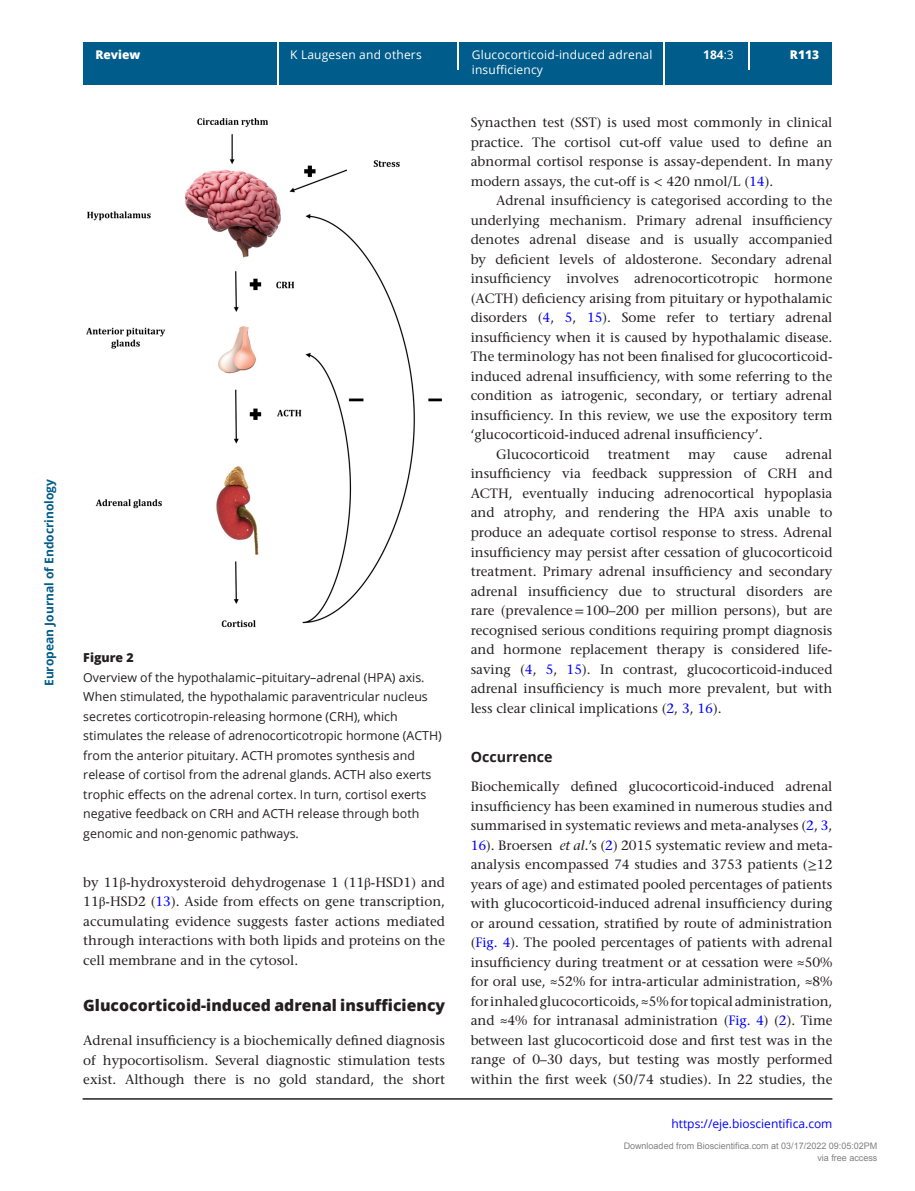
<style>
.page{position:relative;width:915px;height:1191px;background:#fff}
.page>*{position:absolute;margin:0;border:0;box-sizing:border-box;transform-origin:0 0}
.t1{font:800 15.75px "Open Sans";color:#231f20}
.t2{font:700 14.25px "Open Sans";color:#231f20}
.TXI{font:500 13.5px/19.5px "Stone Serif Std";color:#231f20;text-align:justify}
.TXT{font:500 13.5px/19.5px "Stone Serif Std";color:#231f20;text-align:justify}
.FC{font:12.3px/19.5px "Open Sans";color:#231f20}
.FC-2{font:800 12.3px "Open Sans";color:#231f20}
.t3{font:12px "Open Sans";letter-spacing:.015em;color:#fff}
.t4{font:700 12px "Open Sans";color:#005c8a}
.t5{font:12px "Open Sans";color:#00f}
.t6{font:800 12px "Open Sans";color:#fff}
.t7{font:700 12px "Open Sans";color:#fff}
.t8{font:9px/12px "Arial";color:rgb(0 0 0/.5);text-align:right}
.s1{font-weight:400}
.s2{font-family:"STIX General";font-weight:400}
.s3{color:#00f}
.s4{font-style:italic}
</style>
<div class="page">
<div style="left:83px;top:42px;width:748px;height:43px;background:#005c8a"></div>
<hr style="left:277px;top:42px;width:1px;height:43px;background:#fff">
<hr style="left:663px;top:42px;width:1px;height:43px;background:#fff">
<hr style="left:457px;top:42px;width:2px;height:27px;background:#fff">
<hr style="left:747px;top:42px;width:2px;height:27px;background:#fff">
<hr style="left:83px;top:1098px;width:749px;height:1px;background:#231f20">
<img style="left:86px;top:118px;width:356px;height:509px">
<p class="t4" style="left:41px;top:686px;width:209px;rotate:-90deg">European Journal of Endocrinology</p>
<p class="t6" style="left:95px;top:46px;width:47px">Review</p>
<p class="t3" style="left:290px;top:47px;width:133px">K Laugesen and others</p>
<p class="t3" style="left:471px;top:47px;width:182px">Glucocorticoid-induced adrenal</p>
<p class="t7" style="left:703px;top:46px;width:32px">184<span class="s1">:3</span></p>
<p class="t6" style="left:789px;top:46px;width:31px">R113</p>
<p class="t3" style="left:471px;top:61px;width:73px">insufficiency</p>
<p class="FC-2" style="left:83px;top:648px;width:52px">Figure 2</p>
<p class="FC" style="left:83px;top:667px;width:360px">Overview of the hypothalamic–pituitary–adrenal (HPA) axis.<br>When stimulated, the hypothalamic paraventricular nucleus secretes corticotropin-releasing hormone (CRH), which stimulates the release of adrenocorticotropic hormone (ACTH) from the anterior pituitary. ACTH promotes synthesis and release of cortisol from the adrenal glands. ACTH also exerts trophic effects on the adrenal cortex. In turn, cortisol exerts negative feedback on CRH and ACTH release through both genomic and non-genomic pathways.</p>
<p class="TXI" style="left:83px;top:872px;width:363px">by 11<span class="s2">β</span>-hydroxysteroid dehydrogenase 1 (11<span class="s2">β</span>-HSD1) and 11<span class="s2">β</span>-HSD2 (<span class="s3">13</span>). Aside from effects on gene transcription, accumulating evidence suggests faster actions mediated through interactions with both lipids and proteins on the cell membrane and in the cytosol.</p>
<h1 class="t1" style="left:83px;top:993px;width:363px">Glucocorticoid-induced adrenal insufficiency</h1>
<p class="TXT" style="left:83px;top:1031px;width:363px">Adrenal insufficiency is a biochemically defined diagnosis of hypocortisolism. Several diagnostic stimulation tests exist. Although there is no gold standard, the short</p>
<p class="TXT" style="left:470px;top:113px;width:363px">Synacthen test (SST) is used most commonly in clinical practice. The cortisol cut-off value used to define an abnormal cortisol response is assay-dependent. In many modern assays, the cut-off is <span class="s2">&lt;</span> 420 nmol/L (<span class="s3">14</span>).</p>
<p class="TXI" style="left:470px;top:191px;width:363px;text-indent:26px">Adrenal insufficiency is categorised according to the underlying mechanism. Primary adrenal insufficiency denotes adrenal disease and is usually accompanied by deficient levels of aldosterone. Secondary adrenal insufficiency involves adrenocorticotropic hormone (ACTH) deficiency arising from pituitary or hypothalamic disorders (<span class="s3">4</span>, <span class="s3">5</span>, <span class="s3">15</span>). Some refer to tertiary adrenal insufficiency when it is caused by hypothalamic disease.<br>The terminology has not been finalised for glucocorticoid&shy;induced adrenal insufficiency, with some referring to the condition as iatrogenic, secondary, or tertiary adrenal insufficiency. In this review, we use the expository term ‘glucocorticoid-induced adrenal insufficiency’.</p>
<p class="TXI" style="left:496px;top:444px;width:95px">Glucocorticoid</p>
<p class="TXI" style="left:607px;top:444px;width:64px">treatment</p>
<p class="TXI" style="left:688px;top:444px;width:29px">may</p>
<p class="TXI" style="left:733px;top:444px;width:35px">cause</p>
<p class="TXI" style="left:470px;top:444px;width:363px;text-indent:315px">adrenal insufficiency via feedback suppression of CRH and ACTH, eventually inducing adrenocortical hypoplasia and atrophy, and rendering the HPA axis unable to produce an adequate cortisol response to stress. Adrenal insufficiency may persist after cessation of glucocorticoid treatment. Primary adrenal insufficiency and secondary adrenal insufficiency due to structural disorders are rare (prevalence<span class="s2">=</span>100–200 per million persons), but are recognised serious conditions requiring prompt diagnosis and hormone replacement therapy is considered life&shy;saving (<span class="s3">4</span>, <span class="s3">5</span>, <span class="s3">15</span>). In contrast, glucocorticoid-induced adrenal insufficiency is much more prevalent, but with less clear clinical implications (<span class="s3">2</span>, <span class="s3">3</span>, <span class="s3">16</span>).</p>
<h2 class="t2" style="left:470px;top:747px;width:83px">Occurrence</h2>
<p class="TXT" style="left:470px;top:777px;width:363px">Biochemically defined glucocorticoid-induced adrenal insufficiency has been examined in numerous studies and summarised in systematic reviews and meta-analyses (<span class="s3">2</span>, <span class="s3">3</span>, <span class="s3">16</span>). Broersen <span class="s4">et al.</span>’s (<span class="s3">2</span>) 2015 systematic review and meta&shy;analysis encompassed 74 studies and 3753 patients (<span class="s2">≥</span>12 years of age) and estimated pooled percentages of patients with glucocorticoid-induced adrenal insufficiency during or around cessation, stratified by route of administration (<span class="s3">Fig. 4</span>). The pooled percentages of patients with adrenal insufficiency during treatment or at cessation were ≈50% for oral use, ≈52% for intra-articular administration, ≈8% for inhaled glucocorticoids, ≈5% for topical administration, and ≈4% for intranasal administration (<span class="s3">Fig. 4</span>) (<span class="s3">2</span>). Time between last glucocorticoid dose and first test was in the range of 0–30 days, but testing was mostly performed within the first week (50/74 studies). In 22 studies, the</p>
<p class="t5" style="left:671px;top:1115px;width:162px">https://eje.bioscientifica.com</p>
<p class="t8" style="left:623px;top:1139px;width:255px">Downloaded from Bioscientifica.com at 03/17/2022 09:05:02PM via free access</p>
</div>
